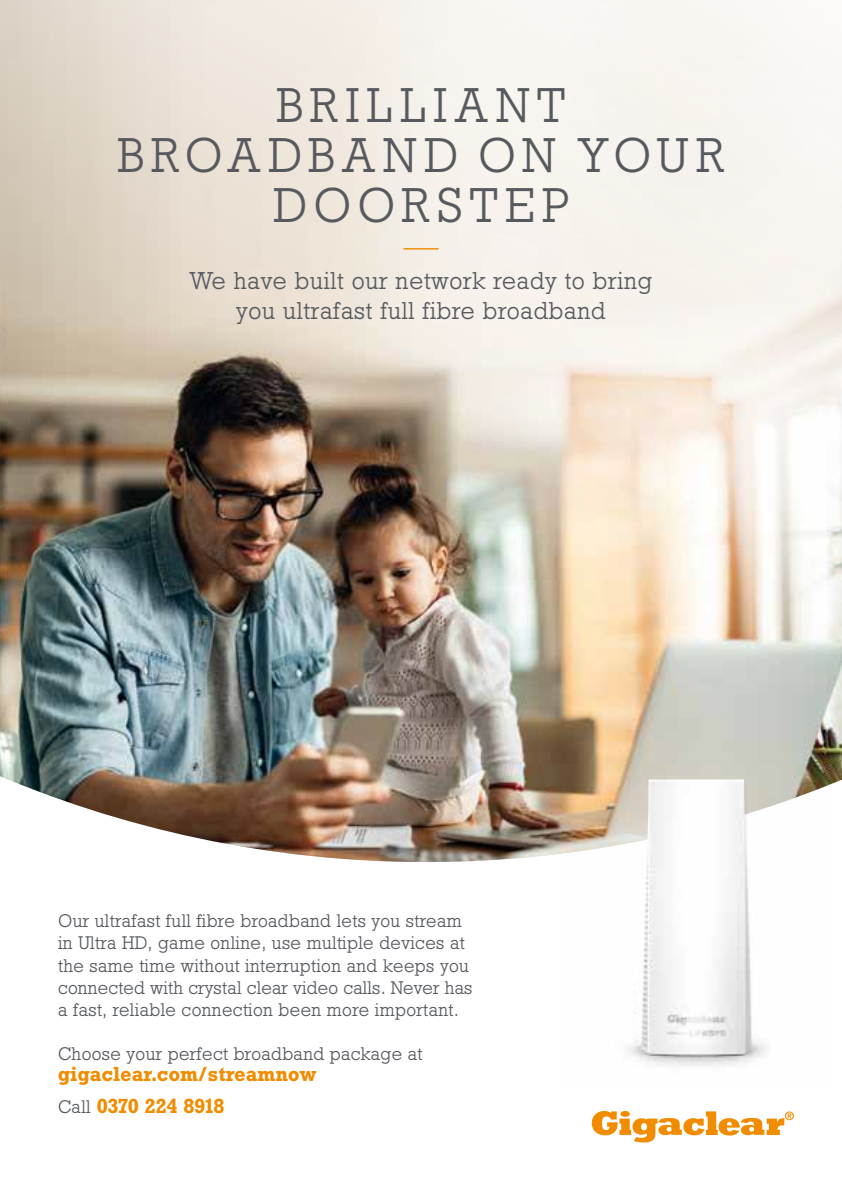
<style>
.page{position:relative;width:842px;height:1191px;background:#fff}
.page>*{position:absolute;margin:0;border:0;box-sizing:border-box;transform-origin:0 0}
.t1{font:300 48px/50px "Rockwell BQ";letter-spacing:.145em;color:#565a5f;text-align:center}
.t2{font:300 24px/29.8px "Rockwell BQ";letter-spacing:.03em;color:#565a5f;text-align:center}
.t3{font:700 20px/31.8px "Rockwell BQ";letter-spacing:.02em;color:#f18c00}
.t4{font:300 18px/22px "Rockwell BQ";letter-spacing:.02em;color:#565a5f}
.s1{font-weight:300;font-size:18px;color:#565a5f}
</style>
<div class="page">
<img style="left:0;top:641px;width:842px;height:221px">
<img style="left:0;top:0;width:842px;height:641px">
<img style="left:566px;top:762px;width:260px;height:304px">
<img style="left:642px;top:779px;width:109px;height:274px">
<svg style="left:592px;top:1111px;width:202px;height:31px"></svg>
<hr style="left:404px;top:248px;width:34px;height:1px;background:#f18c00">
<h1 class="t1" style="left:118px;top:82px;width:608px">BRILLIANT<br>BROADBAND ON YOUR<br>DOORSTEP</h1>
<h2 class="t2" style="left:190px;top:266px;width:464px">We have built our network ready to bring you ultrafast full fibre broadband</h2>
<p class="t4" style="left:58px;top:910px;width:416px">Our ultrafast full fibre broadband lets you stream in Ultra HD, game online, use multiple devices at the same time without interruption and keeps you connected with crystal clear video calls. Never has a fast, reliable connection been more important.</p>
<p class="t4" style="left:58px;top:1043px;width:366px">Choose your perfect broadband package at</p>
<p class="t3" style="left:58px;top:1058px;width:260px">gigaclear.com/streamnow<br><span class="s1">Call</span> 0370 224 8918</p>
</div>
